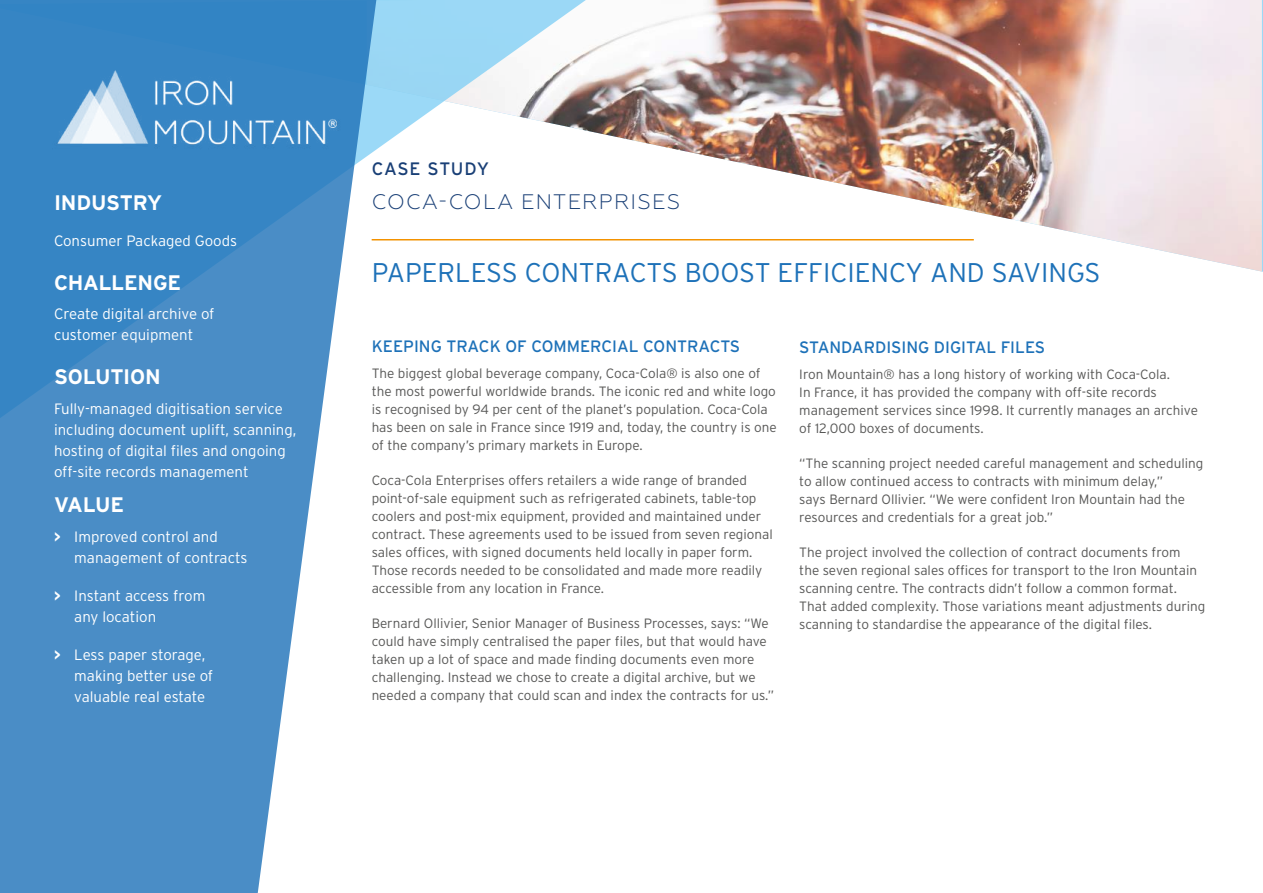
<style>
.page{position:relative;width:1263px;height:893px;background:#fff}
.page>*{position:absolute;margin:0;border:0;box-sizing:border-box;transform-origin:0 0}
.t1{font:300 27px "Interstate";color:#1d71b8}
.t2{font:700 21px "Interstate";letter-spacing:-.015em;color:#fff}
.t3{font:300 21px "Geometria";letter-spacing:.06em;color:#193f76}
.t4{font:18px "Interstate";letter-spacing:.04em;color:#193f76}
.t5{font:16.5px "Interstate";color:#1d71b8}
.t6{font:300 15px/21px "Interstate";color:#fff}
.t7{font:300 13.5px/18px "Interstate";color:#575756}
.s1{font-weight:700}
</style>
<div class="page">
<img style="left:598px;top:0;width:664px;height:272px">
<svg style="left:378px;top:0;width:220px;height:241px"></svg>
<svg style="left:0;top:0;width:378px;height:893px;fill:#4a8dc6"></svg>
<hr style="left:372px;top:239px;width:602px;height:1px;background:#f39200">
<img style="left:53px;top:65px;width:289px;height:84px">
<h2 class="t2" style="left:54px;top:190px;width:110px">INDUSTRY</h2>
<p class="t6" style="left:54px;top:230px;width:185px">Consumer Packaged Goods</p>
<h2 class="t2" style="left:54px;top:269px;width:129px">CHALLENGE</h2>
<p class="t6" style="left:54px;top:303px;width:162px">Create digital archive of customer equipment</p>
<h2 class="t2" style="left:54px;top:364px;width:108px">SOLUTION</h2>
<p class="t6" style="left:54px;top:398px;width:244px">Fully-managed digitisation service including document uplift, scanning, hosting of digital files and ongoing off-site records management</p>
<h2 class="t2" style="left:54px;top:492px;width:72px">VALUE</h2>
<p class="t6" style="left:74px;top:526px;width:175px;text-indent:-20px"><span class="s1">&gt;</span> Improved control and management of contracts</p>
<p class="t6" style="left:74px;top:585px;width:133px;text-indent:-20px"><span class="s1">&gt;</span> Instant access from any location</p>
<p class="t6" style="left:74px;top:644px;width:141px;text-indent:-20px"><span class="s1">&gt;</span> Less paper storage, making better use of valuable real estate</p>
<h3 class="t4" style="left:372px;top:159px;width:119px">CASE STUDY</h3>
<h2 class="t3" style="left:372px;top:190px;width:310px">COCA-COLA ENTERPRISES</h2>
<h1 class="t1" style="left:372px;top:258px;width:730px">PAPERLESS CONTRACTS BOOST EFFICIENCY AND SAVINGS</h1>
<p class="t5" style="left:372px;top:337px;width:370px">KEEPING TRACK OF COMMERCIAL CONTRACTS</p>
<p class="t7" style="left:372px;top:364px;width:407px">The biggest global beverage company, Coca-Cola® is also one of the most powerful worldwide brands. The iconic red and white logo is recognised by 94 per cent of the planet’s population. Coca-Cola has been on sale in France since 1919 and, today, the country is one of the company’s primary markets in Europe.</p>
<p class="t7" style="left:372px;top:471px;width:403px">Coca-Cola Enterprises offers retailers a wide range of branded point-of-sale equipment such as refrigerated cabinets, table-top coolers and post-mix equipment, provided and maintained under contract. These agreements used to be issued from seven regional sales offices, with signed documents held locally in paper form.<br>Those records needed to be consolidated and made more readily accessible from any location in France.</p>
<p class="t7" style="left:372px;top:614px;width:404px">Bernard Ollivier, Senior Manager of Business Processes, says: “We could have simply centralised the paper files, but that would have taken up a lot of space and made finding documents even more challenging. Instead we chose to create a digital archive, but we needed a company that could scan and index the contracts for us.”</p>
<p class="t5" style="left:799px;top:338px;width:247px">STANDARDISING DIGITAL FILES</p>
<p class="t7" style="left:799px;top:366px;width:400px">Iron Mountain® has a long history of working with Coca-Cola.<br>In France, it has provided the company with off-site records management services since 1998. It currently manages an archive of 12,000 boxes of documents.</p>
<p class="t7" style="left:799px;top:455px;width:406px">“The scanning project needed careful management and scheduling to allow continued access to contracts with minimum delay,”<br>says Bernard Ollivier. “We were confident Iron Mountain had the resources and credentials for a great job.”</p>
<p class="t7" style="left:799px;top:544px;width:408px">The project involved the collection of contract documents from<br>the seven regional sales offices for transport to the Iron Mountain scanning centre. The contracts didn’t follow a common format.<br>That added complexity. Those variations meant adjustments during scanning to standardise the appearance of the digital files.</p>
</div>
